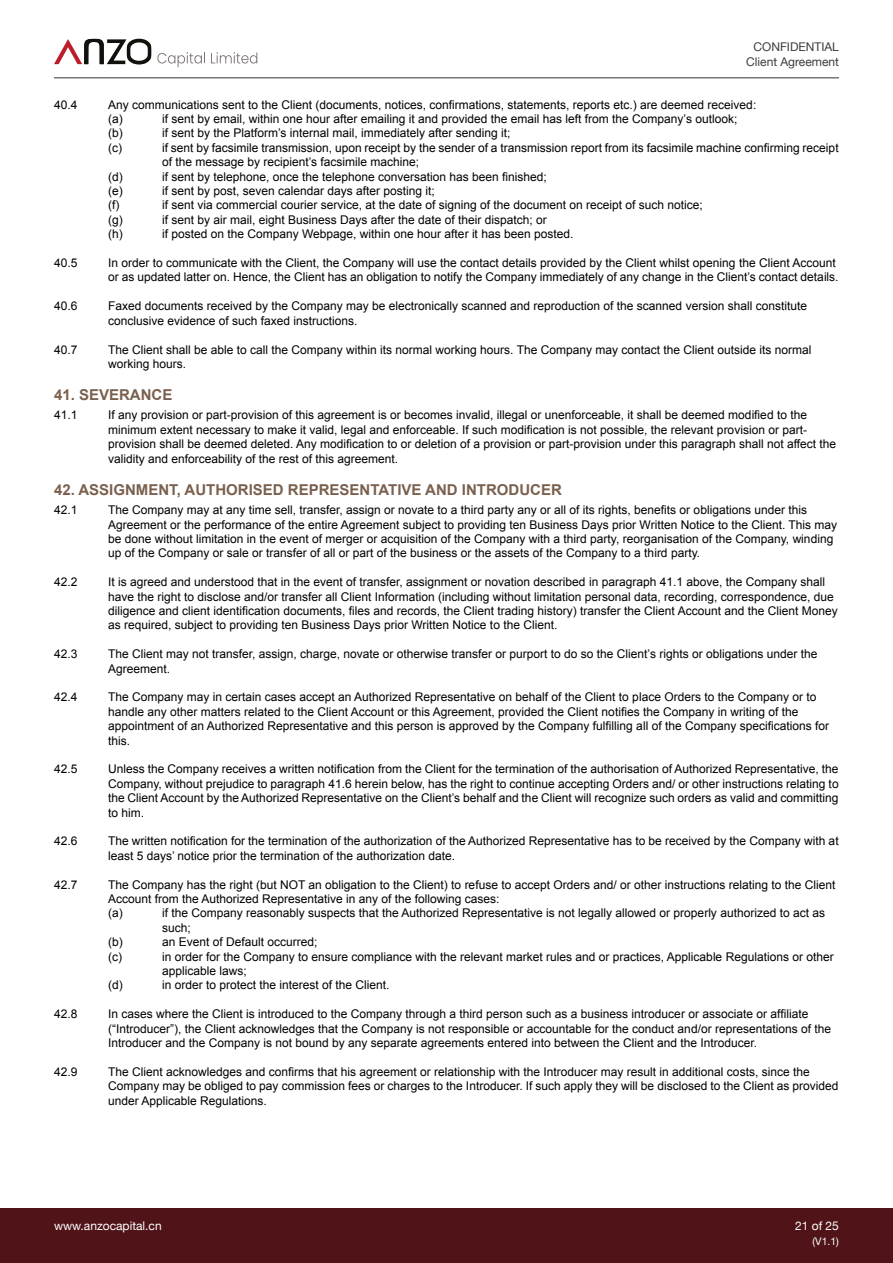
<style>
.page{position:relative;width:893px;height:1263px;background:#fff}
.page>*{position:absolute;margin:0;border:0;box-sizing:border-box;transform-origin:0 0}
.t1{font:700 15px "Arial";color:#7a604e}
.t2{font:12px/14.4px "Arial";color:#000}
.t3{font:12px/14.4px "Helvetica Neue";color:#3c3c3b;text-align:right}
.t4{font:12px "Helvetica Neue";color:#fff}
.t5{font:10.5px "Helvetica Neue";color:#fff}
</style>
<div class="page">
<hr style="left:54px;top:77px;width:785px;height:2px;background:#777">
<div style="left:0;top:1209px;width:893px;height:54px;background:#4f1318"></div>
<svg style="left:157px;top:52px;width:48px;height:15px"></svg>
<svg style="left:211px;top:52px;width:46px;height:12px"></svg>
<svg style="left:54px;top:38px;width:97px;height:27px"></svg>
<p class="t3" style="left:746px;top:41px;width:94px">CONFIDENTIAL<br>Client Agreement</p>
<p class="t2" style="left:54px;top:97px;width:25px">40.4</p>
<p class="t2" style="left:108px;top:97px;width:650px">Any communications sent to the Client (documents, notices, confirmations, statements, reports etc.) are deemed received: (a)</p>
<p class="t2" style="left:162px;top:112px;width:577px">if sent by email, within one hour after emailing it and provided the email has left from the Company’s outlook;</p>
<p class="t2" style="left:108px;top:126px;width:16px">(b)</p>
<p class="t2" style="left:162px;top:126px;width:350px">if sent by the Platform’s internal mail, immediately after sending it;</p>
<p class="t2" style="left:108px;top:141px;width:15px">(c)</p>
<p class="t2" style="left:162px;top:141px;width:678px">if sent by facsimile transmission, upon receipt by the sender of a transmission report from its facsimile machine confirming receipt of the message by recipient’s facsimile machine;</p>
<p class="t2" style="left:108px;top:169px;width:16px">(d)</p>
<p class="t2" style="left:162px;top:169px;width:386px">if sent by telephone, once the telephone conversation has been finished;</p>
<p class="t2" style="left:108px;top:184px;width:16px">(e)</p>
<p class="t2" style="left:162px;top:184px;width:274px">if sent by post, seven calendar days after posting it;</p>
<p class="t2" style="left:108px;top:198px;width:13px">(f)</p>
<p class="t2" style="left:162px;top:198px;width:542px">if sent via commercial courier service, at the date of signing of the document on receipt of such notice;</p>
<p class="t2" style="left:108px;top:213px;width:16px">(g)</p>
<p class="t2" style="left:162px;top:213px;width:386px">if sent by air mail, eight Business Days after the date of their dispatch; or</p>
<p class="t2" style="left:108px;top:227px;width:16px">(h)</p>
<p class="t2" style="left:162px;top:227px;width:413px">if posted on the Company Webpage, within one hour after it has been posted.</p>
<p class="t2" style="left:54px;top:256px;width:25px">40.5</p>
<p class="t2" style="left:108px;top:256px;width:732px">In order to communicate with the Client, the Company will use the contact details provided by the Client whilst opening the Client Account or as updated latter on. Hence, the Client has an obligation to notify the Company immediately of any change in the Client’s contact details.</p>
<p class="t2" style="left:54px;top:299px;width:25px">40.6</p>
<p class="t2" style="left:108px;top:299px;width:700px">Faxed documents received by the Company may be electronically scanned and reproduction of the scanned version shall constitute conclusive evidence of such faxed instructions.</p>
<p class="t2" style="left:54px;top:342px;width:25px">40.7</p>
<p class="t2" style="left:108px;top:342px;width:705px">The Client shall be able to call the Company within its normal working hours. The Company may contact the Client outside its normal working hours.</p>
<p class="t1" style="left:54px;top:385px;width:120px">41. SEVERANCE</p>
<p class="t2" style="left:54px;top:408px;width:25px">41.1</p>
<p class="t2" style="left:108px;top:408px;width:730px">If any provision or part-provision of this agreement is or becomes invalid, illegal or unenforceable, it shall be deemed modified to the minimum extent necessary to make it valid, legal and enforceable. If such modification is not possible, the relevant provision or part&shy;provision shall be deemed deleted. Any modification to or deletion of a provision or part-provision under this paragraph shall not affect the validity and enforceability of the rest of this agreement.</p>
<p class="t1" style="left:54px;top:480px;width:509px">42. ASSIGNMENT, AUTHORISED REPRESENTATIVE AND INTRODUCER</p>
<p class="t2" style="left:54px;top:503px;width:25px">42.1</p>
<p class="t2" style="left:108px;top:503px;width:731px">The Company may at any time sell, transfer, assign or novate to a third party any or all of its rights, benefits or obligations under this Agreement or the performance of the entire Agreement subject to providing ten Business Days prior Written Notice to the Client. This may be done without limitation in the event of merger or acquisition of the Company with a third party, reorganisation of the Company, winding up of the Company or sale or transfer of all or part of the business or the assets of the Company to a third party.</p>
<p class="t2" style="left:54px;top:575px;width:25px">42.2</p>
<p class="t2" style="left:108px;top:575px;width:731px">It is agreed and understood that in the event of transfer, assignment or novation described in paragraph 41.1 above, the Company shall have the right to disclose and/or transfer all Client Information (including without limitation personal data, recording, correspondence, due diligence and client identification documents, files and records, the Client trading history) transfer the Client Account and the Client Money as required, subject to providing ten Business Days prior Written Notice to the Client.</p>
<p class="t2" style="left:54px;top:647px;width:25px">42.3</p>
<p class="t2" style="left:108px;top:647px;width:711px">The Client may not transfer, assign, charge, novate or otherwise transfer or purport to do so the Client’s rights or obligations under the<br>Agreement.</p>
<p class="t2" style="left:54px;top:690px;width:25px">42.4</p>
<p class="t2" style="left:108px;top:690px;width:723px">The Company may in certain cases accept an Authorized Representative on behalf of the Client to place Orders to the Company or to handle any other matters related to the Client Account or this Agreement, provided the Client notifies the Company in writing of the appointment of an Authorized Representative and this person is approved by the Company fulfilling all of the Company specifications for this.</p>
<p class="t2" style="left:54px;top:762px;width:25px">42.5</p>
<p class="t2" style="left:108px;top:762px;width:732px;text-align:justify">Unless the Company receives a written notification from the Client for the termination of the authorisation of Authorized Representative, the Company, without prejudice to paragraph 41.6 herein below, has the right to continue accepting Orders and/ or other instructions relating to the Client Account by the Authorized Representative on the Client’s behalf and the Client will recognize such orders as valid and committing to him.</p>
<p class="t2" style="left:54px;top:834px;width:25px">42.6</p>
<p class="t2" style="left:108px;top:834px;width:732px">The written notification for the termination of the authorization of the Authorized Representative has to be received by the Company with at least 5 days’ notice prior the termination of the authorization date.</p>
<p class="t2" style="left:54px;top:877px;width:25px">42.7</p>
<p class="t2" style="left:108px;top:877px;width:729px">The Company has the right (but NOT an obligation to the Client) to refuse to accept Orders and/ or other instructions relating to the Client<br>Account from the Authorized Representative in any of the following cases:<br>(a)</p>
<p class="t2" style="left:162px;top:906px;width:664px">if the Company reasonably suspects that the Authorized Representative is not legally allowed or properly authorized to act as such;</p>
<p class="t2" style="left:108px;top:935px;width:16px">(b)</p>
<p class="t2" style="left:162px;top:935px;width:157px">an Event of Default occurred;</p>
<p class="t2" style="left:108px;top:949px;width:15px">(c)</p>
<p class="t2" style="left:162px;top:949px;width:673px">in order for the Company to ensure compliance with the relevant market rules and or practices, Applicable Regulations or other applicable laws;</p>
<p class="t2" style="left:108px;top:978px;width:16px">(d)</p>
<p class="t2" style="left:162px;top:978px;width:229px">in order to protect the interest of the Client.</p>
<p class="t2" style="left:54px;top:1007px;width:25px">42.8</p>
<p class="t2" style="left:108px;top:1007px;width:725px">In cases where the Client is introduced to the Company through a third person such as a business introducer or associate or affiliate (“Introducer”), the Client acknowledges that the Company is not responsible or accountable for the conduct and/or representations of the<br>Introducer and the Company is not bound by any separate agreements entered into between the Client and the Introducer.</p>
<p class="t2" style="left:54px;top:1064px;width:25px">42.9</p>
<p class="t2" style="left:108px;top:1064px;width:732px">The Client acknowledges and confirms that his agreement or relationship with the Introducer may result in additional costs, since the<br>Company may be obliged to pay commission fees or charges to the Introducer. If such apply they will be disclosed to the Client as provided under Applicable Regulations.</p>
<p class="t4" style="left:54px;top:1217px;width:109px">www.anzocapital.cn</p>
<p class="t4" style="left:795px;top:1217px;width:45px">21 of 25</p>
<p class="t5" style="left:812px;top:1234px;width:28px">(V1.1)</p>
</div>
